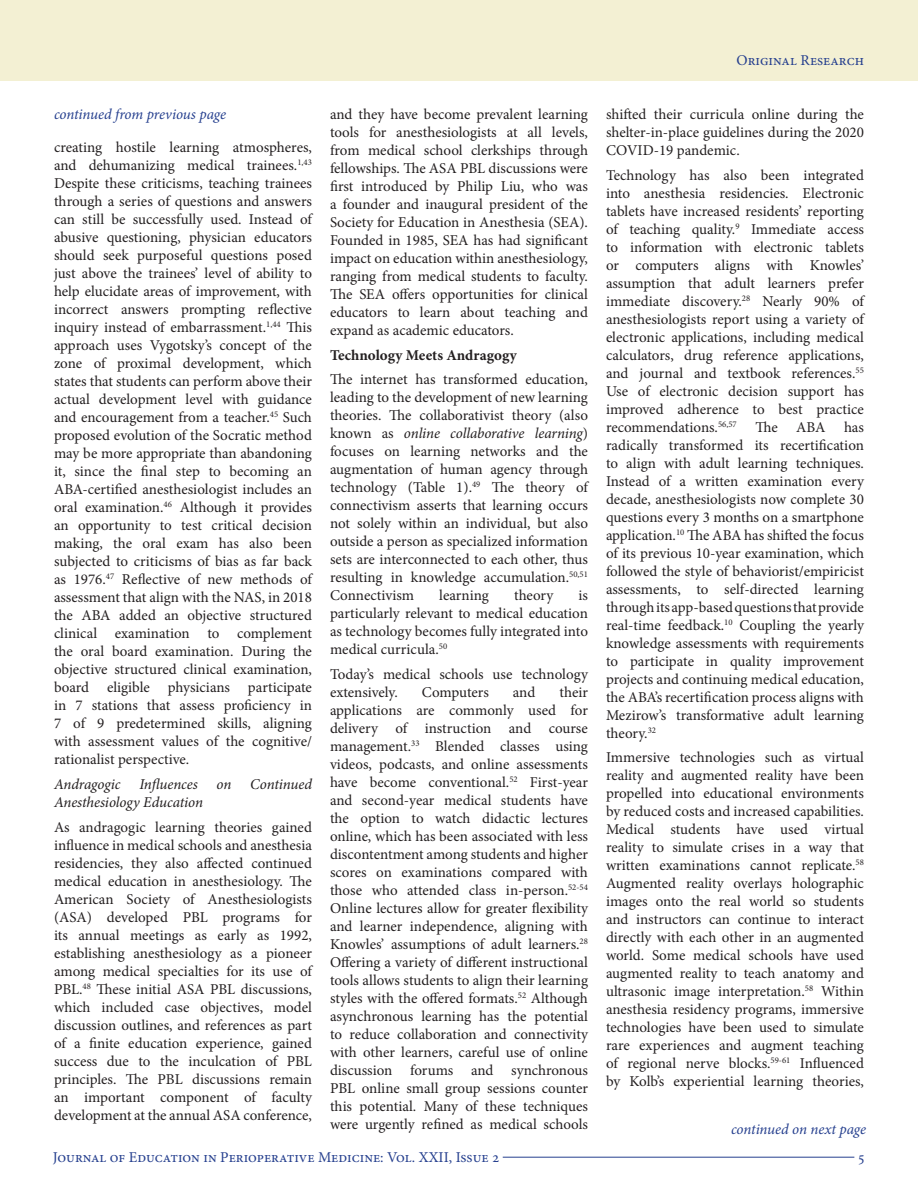
<style>
.page{position:relative;width:918px;height:1188px;background:#fff}
.page>*{position:absolute;margin:0;border:0;box-sizing:border-box;transform-origin:0 0}
.t1{font:15px/18px "Minion Pro";letter-spacing:-.005em;color:#231f20;text-align:justify}
.t2{font:15px "Minion Pro";color:#253f8e}
.t3{font:italic 15px "Minion Pro";letter-spacing:-.01em;color:#231f20}
.t4{font:italic 15px "Minion Pro";letter-spacing:-.01em;color:#253f8e}
.t5{font:700 15px "Minion Pro";color:#231f20}
.s1{font-style:italic}
</style>
<div class="page">
<hr style="left:503px;top:1157px;width:351px;height:1px;background:#253f8e">
<div style="left:0;top:0;width:918px;height:81px;background:#f3f0d3"></div>
<p class="t2" style="left:737px;top:50px;width:129px">Original Research</p>
<p class="t4" style="left:54px;top:104px;width:174px">continued from previous page</p>
<p class="t1" style="left:54px;top:139px;width:261px">creating hostile learning atmospheres, and dehumanizing medical trainees.<sup>1,43<br></sup>Despite these criticisms, teaching trainees through a series of questions and answers can still be successfully used. Instead of abusive questioning, physician educators should seek purposeful questions posed just above the trainees’ level of ability to help elucidate areas of improvement, with incorrect answers prompting reflective inquiry instead of embarrassment.<sup>1,44</sup> This approach uses Vygotsky’s concept of the zone of proximal development, which states that students can perform above their actual development level with guidance and encouragement from a teacher.<sup>45</sup> Such proposed evolution of the Socratic method may be more appropriate than abandoning it, since the final step to becoming an ABA-certified anesthesiologist includes an oral examination.<sup>46</sup> Although it provides an opportunity to test critical decision making, the oral exam has also been subjected to criticisms of bias as far back as 1976.<sup>47</sup> Reflective of new methods of assessment that align with the NAS, in 2018 the ABA added an objective structured clinical examination to complement the oral board examination. During the objective structured clinical examination, board eligible physicians participate in 7 stations that assess proficiency in 7 of 9 predetermined skills, aligning with assessment values of the cognitive/ rationalist perspective.</p>
<p class="t3" style="left:54px;top:774px;width:68px">Andragogic</p>
<p class="t3" style="left:139px;top:774px;width:60px">Influences</p>
<p class="t3" style="left:217px;top:774px;width:16px">on</p>
<p class="t3" style="left:250px;top:774px;width:63px">Continued</p>
<p class="t3" style="left:54px;top:792px;width:151px">Anesthesiology Education</p>
<p class="t1" style="left:54px;top:818px;width:261px">As andragogic learning theories gained influence in medical schools and anesthesia residencies, they also affected continued medical education in anesthesiology. The American Society of Anesthesiologists (ASA) developed PBL programs for its annual meetings as early as 1992, establishing anesthesiology as a pioneer among medical specialties for its use of PBL.<sup>48</sup> These initial ASA PBL discussions, which included case objectives, model discussion outlines, and references as part of a finite education experience, gained success due to the inculcation of PBL principles. The PBL discussions remain an important component of faculty development at the annual ASA conference,</p>
<p class="t1" style="left:330px;top:105px;width:260px">and they have become prevalent learning tools for anesthesiologists at all levels, from medical school clerkships through fellowships. The ASA PBL discussions were first introduced by Philip Liu, who was a founder and inaugural president of the Society for Education in Anesthesia (SEA).<br>Founded in 1985, SEA has had significant impact on education within anesthesiology, ranging from medical students to faculty.<br>The SEA offers opportunities for clinical educators to learn about teaching and expand as academic educators.</p>
<p class="t5" style="left:330px;top:344px;width:188px">Technology Meets Andragogy</p>
<p class="t1" style="left:330px;top:371px;width:261px">The internet has transformed education, leading to the development of new learning theories. The collaborativist theory (also known as <span class="s1">online collaborative learning</span>) focuses on learning networks and the augmentation of human agency through technology (Table 1).<sup>49</sup> The theory of connectivism asserts that learning occurs not solely within an individual, but also outside a person as specialized information sets are interconnected to each other, thus resulting in knowledge accumulation.<sup>50,51<br></sup>Connectivism</p>
<p class="t1" style="left:439px;top:587px;width:51px">learning</p>
<p class="t1" style="left:514px;top:587px;width:41px">theory</p>
<p class="t1" style="left:330px;top:587px;width:259px;text-indent:249px">is particularly relevant to medical education as technology becomes fully integrated into medical curricula.<sup>50</sup></p>
<p class="t1" style="left:330px;top:665px;width:260px">Today’s medical schools use technology extensively.</p>
<p class="t1" style="left:330px;top:683px;width:260px;text-indent:229px">their applications are commonly used for delivery of instruction and course management.<sup>33</sup> Blended classes using videos, podcasts, and online assessments have become conventional.<sup>52</sup> First-year and second-year medical students have the option to watch didactic lectures online, which has been associated with less discontentment among students and higher scores on examinations compared with those who attended class in-person.<sup>52-54<br></sup>Online lectures allow for greater flexibility and learner independence, aligning with Knowles’ assumptions of adult learners.<sup>28<br></sup>Offering a variety of different instructional tools allows students to align their learning styles with the offered formats.<sup>52</sup> Although asynchronous learning has the potential to reduce collaboration and connectivity with other learners, careful use of online discussion forums and synchronous PBL online small group sessions counter this potential. Many of these techniques were urgently refined as medical schools</p>
<p class="t1" style="left:422px;top:683px;width:68px">Computers</p>
<p class="t1" style="left:513px;top:683px;width:24px">and</p>
<p class="t1" style="left:606px;top:105px;width:260px">shifted their curricula online during the shelter-in-place guidelines during the 2020<br>COVID-19 pandemic.</p>
<p class="t1" style="left:606px;top:166px;width:261px">Technology has also been integrated into anesthesia residencies. Electronic tablets have increased residents’ reporting of teaching quality.<sup>9</sup> Immediate access to information with electronic tablets or computers aligns with Knowles’ assumption that adult learners prefer immediate discovery.<sup>28</sup> Nearly 90% of anesthesiologists report using a variety of electronic applications, including medical calculators, drug reference applications, and journal and textbook references.<sup>55<br></sup>Use of electronic decision support has improved adherence to best practice recommendations.<sup>56,57</sup> The ABA has radically transformed its recertification to align with adult learning techniques.<br>Instead of a written examination every decade, anesthesiologists now complete 30 questions every 3 months on a smartphone application.<sup>10</sup> The ABA has shifted the focus of its previous 10-year examination, which followed the style of behaviorist/empiricist assessments, to self-directed learning through its app-based questions that provide real-time feedback.<sup>10</sup> Coupling the yearly knowledge assessments with requirements to participate in quality improvement projects and continuing medical education, the ABA’s recertification process aligns with Mezirow’s transformative adult learning theory.<sup>32</sup></p>
<p class="t1" style="left:606px;top:749px;width:260px">Immersive technologies such as virtual reality and augmented reality have been propelled into educational environments by reduced costs and increased capabilities.<br>Medical students have used virtual reality to simulate crises in a way that written examinations cannot replicate.<sup>58<br></sup>Augmented reality overlays holographic images onto the real world so students and instructors can continue to interact directly with each other in an augmented world. Some medical schools have used augmented reality to teach anatomy and ultrasonic image interpretation.<sup>58</sup> Within anesthesia residency programs, immersive technologies have been used to simulate rare experiences and augment teaching of regional nerve blocks.<sup>59-61</sup> Influenced by Kolb’s experiential learning theories,</p>
<p class="t4" style="left:731px;top:1119px;width:137px">continued on next page</p>
<p class="t2" style="left:53px;top:1147px;width:448px">Journal of Education in Perioperative Medicine: Vol. XXII, Issue 2</p>
<p class="t2" style="left:858px;top:1147px;width:9px">5</p>
</div>
